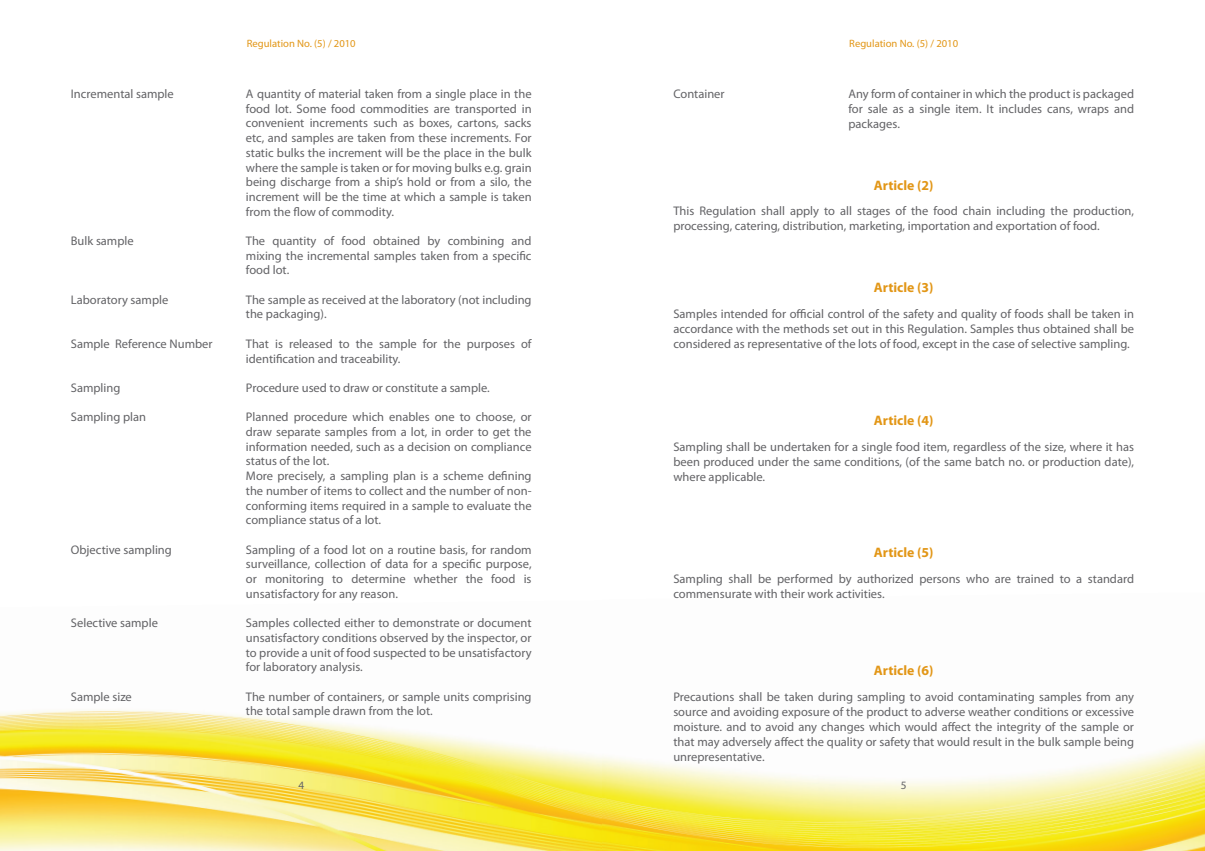
<style>
.page{position:relative;width:1205px;height:851px;background:#fff}
.page>*{position:absolute;margin:0;border:0;box-sizing:border-box;transform-origin:0 0}
.t1{font:700 13.75px "Myriad Pro";color:#e29616}
.t2{font:12.5px/14.8px "Myriad Pro";color:#636366;text-align:justify}
.t3{font:11.25px "Myriad Pro";color:#636366}
.t4{font:10.62px "Myriad Pro";color:#e29616}
</style>
<div class="page">
<img style="left:0;top:710px;width:1205px;height:140px">
<p class="t4" style="left:247px;top:37px;width:110px">Regulation No. (5) / 2010</p>
<p class="t4" style="left:849px;top:37px;width:110px">Regulation No. (5) / 2010</p>
<p class="t2" style="left:71px;top:86px;width:104px">Incremental sample</p>
<p class="t2" style="left:246px;top:86px;width:287px">A quantity of material taken from a single place in the food lot. Some food commodities are transported in convenient increments such as boxes, cartons, sacks etc, and samples are taken from these increments. For static bulks the increment will be the place in the bulk where the sample is taken or for moving bulks e.g. grain being discharge from a ship’s hold or from a silo, the increment will be the time at which a sample is taken from the flow of commodity.</p>
<p class="t2" style="left:71px;top:233px;width:64px">Bulk sample</p>
<p class="t2" style="left:246px;top:233px;width:287px">The quantity of food obtained by combining and mixing the incremental samples taken from a specific food lot.</p>
<p class="t2" style="left:71px;top:292px;width:99px">Laboratory sample</p>
<p class="t2" style="left:246px;top:292px;width:287px">The sample as received at the laboratory (not including the packaging).</p>
<p class="t2" style="left:71px;top:336px;width:143px">Sample Reference Number</p>
<p class="t2" style="left:246px;top:336px;width:287px">That is released to the sample for the purposes of identification and traceability.</p>
<p class="t2" style="left:71px;top:380px;width:51px">Sampling</p>
<p class="t2" style="left:246px;top:380px;width:245px">Procedure used to draw or constitute a sample.</p>
<p class="t2" style="left:71px;top:409px;width:77px">Sampling plan</p>
<p class="t2" style="left:246px;top:409px;width:287px">Planned procedure which enables one to choose, or draw separate samples from a lot, in order to get the information needed, such as a decision on compliance status of the lot.</p>
<p class="t2" style="left:246px;top:468px;width:287px">More precisely, a sampling plan is a scheme defining the number of items to collect and the number of non&shy;conforming items required in a sample to evaluate the compliance status of a lot.</p>
<p class="t2" style="left:71px;top:542px;width:102px">Objective sampling</p>
<p class="t2" style="left:246px;top:542px;width:287px">Sampling of a food lot on a routine basis, for random surveillance, collection of data for a specific purpose, or monitoring to determine whether the food is unsatisfactory for any reason.</p>
<p class="t2" style="left:71px;top:615px;width:89px">Selective sample</p>
<p class="t2" style="left:246px;top:615px;width:287px">Samples collected either to demonstrate or document unsatisfactory conditions observed by the inspector, or to provide a unit of food suspected to be unsatisfactory for laboratory analysis.</p>
<p class="t2" style="left:71px;top:688px;width:63px">Sample size</p>
<p class="t2" style="left:246px;top:688px;width:287px">The number of containers, or sample units comprising the total sample drawn from the lot.</p>
<p class="t2" style="left:673px;top:86px;width:53px">Container</p>
<p class="t2" style="left:848px;top:86px;width:287px">Any form of container in which the product is packaged for sale as a single item. It includes cans, wraps and packages.</p>
<p class="t1" style="left:874px;top:176px;width:61px">Article (2)</p>
<p class="t2" style="left:673px;top:203px;width:462px">This Regulation shall apply to all stages of the food chain including the production, processing, catering, distribution, marketing, importation and exportation of food.</p>
<p class="t1" style="left:874px;top:278px;width:61px">Article (3)</p>
<p class="t2" style="left:673px;top:306px;width:462px">Samples intended for official control of the safety and quality of foods shall be taken in accordance with the methods set out in this Regulation. Samples thus obtained shall be considered as representative of the lots of food, except in the case of selective sampling.</p>
<p class="t1" style="left:874px;top:411px;width:61px">Article (4)</p>
<p class="t2" style="left:673px;top:438px;width:462px">Sampling shall be undertaken for a single food item, regardless of the size, where it has been produced under the same conditions, (of the same batch no. or production date), where applicable.</p>
<p class="t1" style="left:874px;top:543px;width:61px">Article (5)</p>
<p class="t2" style="left:673px;top:571px;width:462px">Sampling shall be performed by authorized persons who are trained to a standard commensurate with their work activities.</p>
<p class="t1" style="left:874px;top:661px;width:61px">Article (6)</p>
<p class="t2" style="left:673px;top:688px;width:462px">Precautions shall be taken during sampling to avoid contaminating samples from any source and avoiding exposure of the product to adverse weather conditions or excessive moisture. and to avoid any changes which would affect the integrity of the sample or that may adversely affect the quality or safety that would result in the bulk sample being unrepresentative.</p>
<p class="t3" style="left:298px;top:777px;width:7px">4</p>
<p class="t3" style="left:901px;top:777px;width:7px">5</p>
</div>
